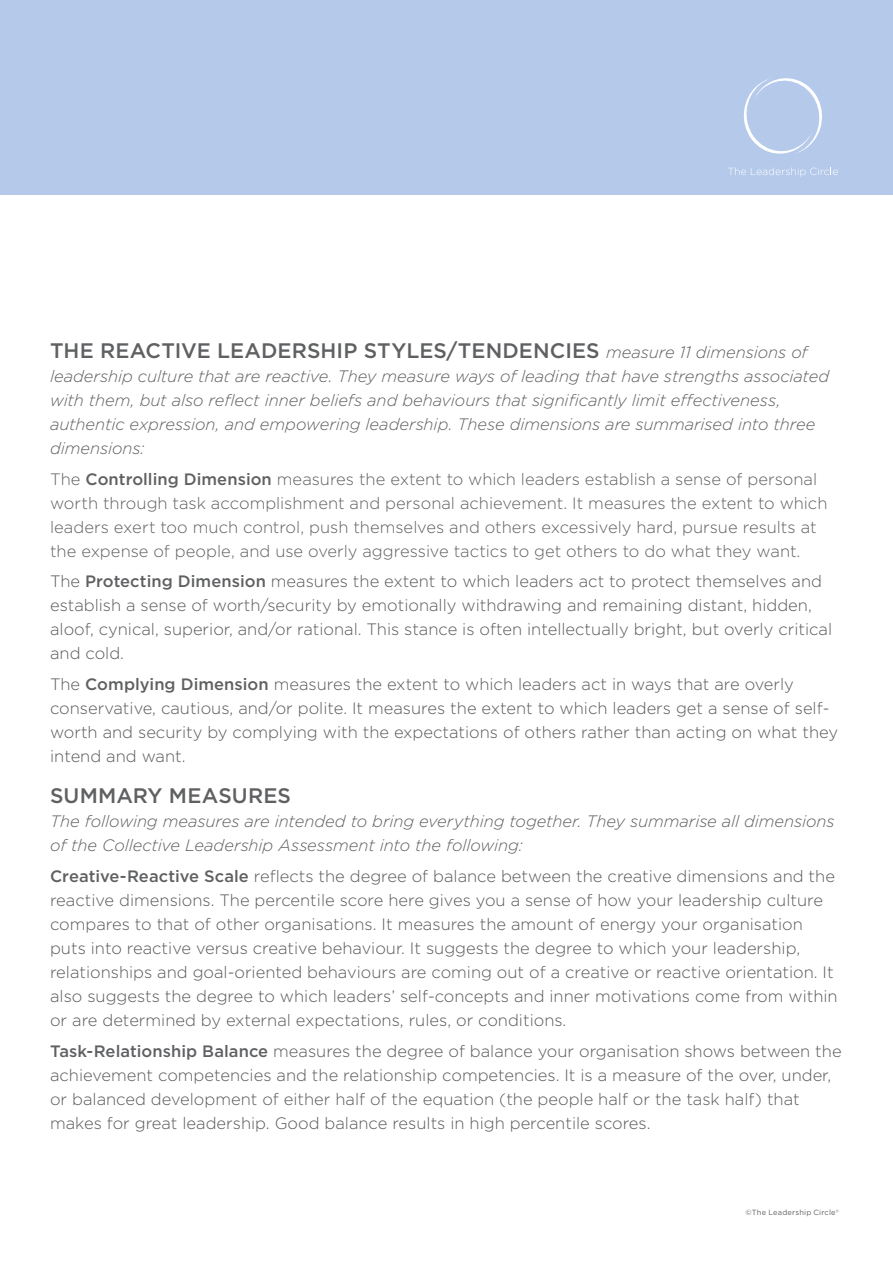
<style>
.page{position:relative;width:893px;height:1263px;background:#fff}
.page>*{position:absolute;margin:0;border:0;box-sizing:border-box;transform-origin:0 0}
.t1{font:500 21px "Gotham";letter-spacing:.005em;color:#5f6062}
.t2{font:300 16.5px/24px "Gotham";color:#58595b}
.t3{font:italic 300 16.5px/24px "Gotham";letter-spacing:-.005em;color:#5f6062}
.t4{font:300 16.5px/24px "Gotham";color:#5f6062}
.t5{font:7.5px "Gotham";letter-spacing:.025em;color:#5f6062}
.s1{font-weight:300;font-style:italic;font-size:16.5px}
.s2{font-weight:500}
.s3{font-weight:500;color:#5f6062}
.s4{font-weight:300}
</style>
<div class="page">
<div style="left:0;top:0;width:893px;height:195px;background:#b5caea"></div>
<svg style="left:743px;top:78px;width:79px;height:76px"></svg>
<svg style="left:728px;top:167px;width:111px;height:10px"></svg>
<p class="t1" style="left:50px;top:337px;width:759px">THE REACTIVE LEADERSHIP STYLES/TENDENCIES <span class="s1">measure 11 dimensions of</span></p>
<p class="t3" style="left:50px;top:363px;width:781px">leadership culture that are reactive. They measure ways of leading that have strengths associated with them, but also reflect inner beliefs and behaviours that significantly limit effectiveness, authentic expression, and empowering leadership. These dimensions are summarised into three dimensions:</p>
<p class="t4" style="left:50px;top:466px;width:779px">The <span class="s2">Controlling Dimension</span> measures the extent to which leaders establish a sense of personal worth through task accomplishment and personal achievement. It measures the extent to which leaders exert too much control, push themselves and others excessively hard, pursue results at the expense of people, and use overly aggressive tactics to get others to do what they want.</p>
<p class="t2" style="left:50px;top:569px;width:784px">The <span class="s3">Protecting Dimension</span> measures the extent to which leaders act to protect themselves and establish a sense of worth/security by emotionally withdrawing and remaining distant, hidden, aloof, cynical, superior, and/or rational. This stance is often intellectually bright, but overly critical and cold.</p>
<p class="t2" style="left:50px;top:672px;width:789px">The <span class="s3">Complying Dimension</span> measures the extent to which leaders act in ways that are overly conservative, cautious, and/or polite. It measures the extent to which leaders get a sense of self&shy;worth and security by complying with the expectations of others rather than acting on what they intend and want.</p>
<p class="t1" style="left:50px;top:782px;width:242px">SUMMARY MEASURES</p>
<p class="t3" style="left:50px;top:809px;width:786px">The following measures are intended to bring everything together. They summarise all dimensions of the Collective Leadership Assessment into the following:</p>
<p class="t2" style="left:50px;top:864px;width:789px"><span class="s3">Creative-Reactive Scale</span> reflects the degree of balance between the creative dimensions and the reactive dimensions. The percentile score here gives you a sense of how your leadership culture compares to that of other organisations. It measures the amount of energy your organisation puts into reactive versus creative behaviour. It suggests the degree to which your leadership, relationships and goal-oriented behaviours are coming out of a creative or reactive orientation. It also suggests the degree to which leaders’ self-concepts and inner motivations come from within or are determined by external expectations, rules, or conditions.</p>
<p class="t2" style="left:50px;top:1038px;width:793px"><span class="s3">Task-Relationship Balance</span> measures the degree of balance your organisation shows between the achievement competencies and the relationship competencies. It is a measure of the over, under, or balanced development of either half of the equation (the people half or the task half) that makes for great leadership. Good balance results in high percentile scores.</p>
<p class="t5" style="left:746px;top:1207px;width:95px">©The Leadership Circle<span class="s4">®</span></p>
</div>
